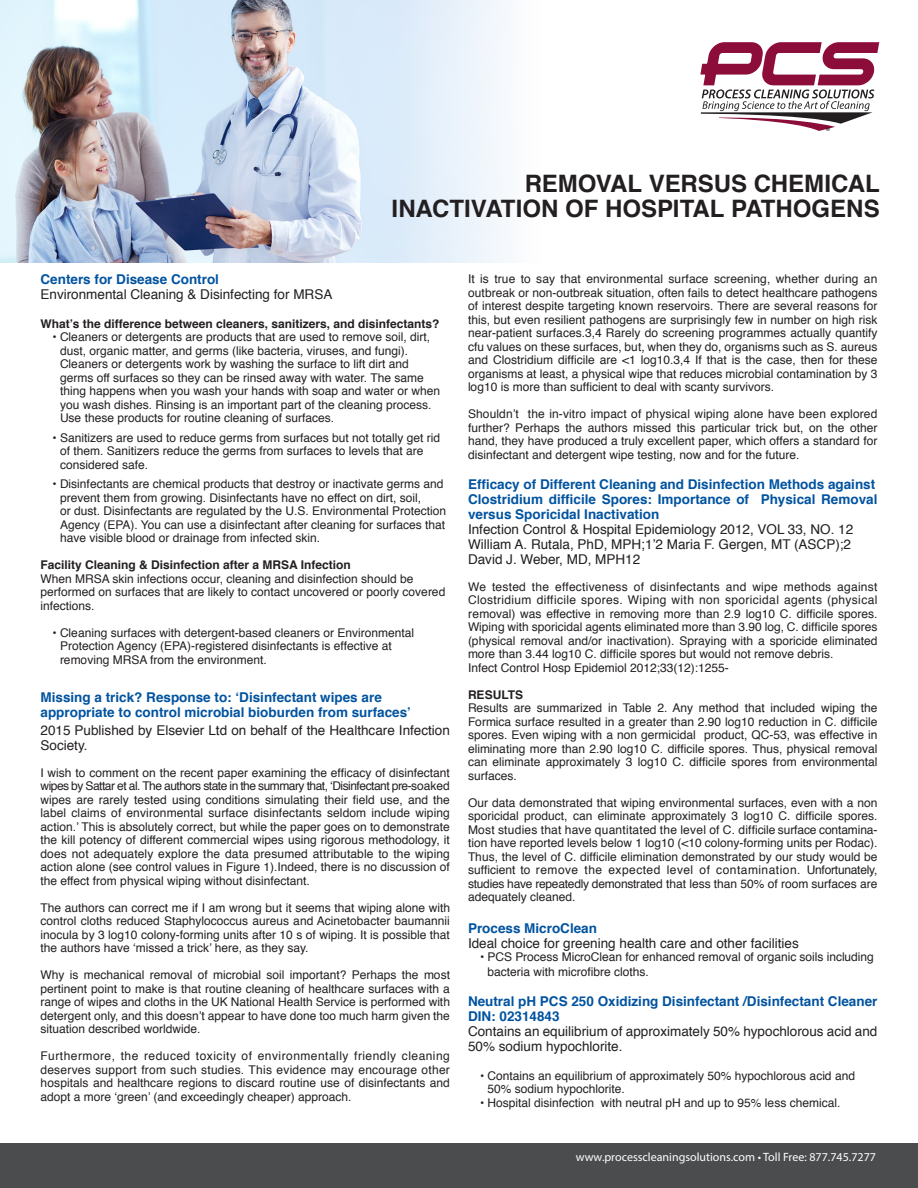
<style>
.page{position:relative;width:918px;height:1188px;background:#fff}
.page>*{position:absolute;margin:0;border:0;box-sizing:border-box;transform-origin:0 0}
.t1{font:700 24px "Helvetica";color:#231f20}
.t2{font:13.5px/15px "Helvetica";color:#231f20}
.t3{font:700 13.5px/15px "Helvetica";color:#0153a0}
.t4{font:12px/13.5px "Helvetica";color:#231f20;text-align:justify}
.t5{font:700 12px "Helvetica";color:#231f20}
.t6{font:12px "Myriad Pro";color:#fff}
.t7{font:italic 11.55px "Myriad Pro";color:#231f20}
</style>
<div class="page">
<div style="left:0;top:1143px;width:918px;height:45px;background:#4b4c4d"></div>
<svg style="left:700px;top:42px;width:179px;height:89px"></svg>
<img style="left:0;top:0;width:505px;height:262px">
<p class="t7" style="left:825px;top:124px;width:6px">®</p>
<p class="t1" style="left:525px;top:164px;width:356px">REMOVAL VERSUS CHEMICAL</p>
<p class="t1" style="left:392px;top:190px;width:490px">INACTIVATION OF HOSPITAL PATHOGENS</p>
<p class="t3" style="left:40px;top:272px;width:180px">Centers for Disease Control</p>
<p class="t2" style="left:40px;top:288px;width:293px">Environmental Cleaning &amp; Disinfecting for MRSA</p>
<p class="t5" style="left:40px;top:314px;width:401px">What’s the difference between cleaners, sanitizers, and disinfectants?</p>
<p class="t4" style="left:60px;top:331px;width:372px;text-indent:-8px">• Cleaners or detergents are products that are used to remove soil, dirt, dust, organic matter, and germs (like bacteria, viruses, and fungi).</p>
<p class="t4" style="left:60px;top:358px;width:350px">Cleaners or detergents work by washing the surface to lift dirt and</p>
<p class="t4" style="left:60px;top:371px;width:382px;text-align:left">germs off surfaces so they can be rinsed away with water. The same thing happens when you wash your hands with soap and water or when you wash dishes. Rinsing is an important part of the cleaning process.<br>Use these products for routine cleaning of surfaces.</p>
<p class="t4" style="left:60px;top:431px;width:382px;text-align:left;text-indent:-8px">• Sanitizers are used to reduce germs from surfaces but not totally get rid of them. Sanitizers reduce the germs from surfaces to levels that are considered safe.</p>
<p class="t4" style="left:60px;top:478px;width:385px;text-indent:-8px">• Disinfectants are chemical products that destroy or inactivate germs and prevent them from growing. Disinfectants have no effect on dirt, soil,</p>
<p class="t4" style="left:60px;top:505px;width:388px">or dust. Disinfectants are regulated by the U.S. Environmental Protection Agency (EPA). You can use a disinfectant after cleaning for surfaces that have visible blood or drainage from infected skin.</p>
<p class="t5" style="left:40px;top:556px;width:312px">Facility Cleaning &amp; Disinfection after a MRSA Infection</p>
<p class="t4" style="left:40px;top:572px;width:406px;text-align:left">When MRSA skin infections occur, cleaning and disinfection should be performed on surfaces that are likely to contact uncovered or poorly covered infections.</p>
<p class="t4" style="left:60px;top:626px;width:356px;text-align:left;text-indent:-8px">• Cleaning surfaces with detergent-based cleaners or Environmental<br>Protection Agency (EPA)-registered disinfectants is effective at removing MRSA from the environment.</p>
<p class="t3" style="left:40px;top:690px;width:343px">Missing a trick? Response to: ‘Disinfectant wipes are</p>
<p class="t3" style="left:40px;top:705px;width:372px">appropriate to control microbial bioburden from surfaces’</p>
<p class="t2" style="left:40px;top:723px;width:411px">2015 Published by Elsevier Ltd on behalf of the Healthcare Infection<br>Society.</p>
<p class="t4" style="left:40px;top:766px;width:411px">I wish to comment on the recent paper examining the efficacy of disinfectant wipes by Sattar et al. The authors state in the summary that, ‘Disinfectant pre-soaked wipes are rarely tested using conditions simulating their field use, and the label claims of environmental surface disinfectants seldom include wiping action.’ This is absolutely correct, but while the paper goes on to demonstrate the kill potency of different commercial wipes using rigorous methodology, it does not adequately explore the data presumed attributable to the wiping action alone (see control values in Figure 1).Indeed, there is no discussion of the effect from physical wiping without disinfectant.</p>
<p class="t4" style="left:40px;top:901px;width:411px">The authors can correct me if I am wrong but it seems that wiping alone with control cloths reduced Staphylococcus aureus and Acinetobacter baumannii inocula by 3 log10 colony-forming units after 10 s of wiping. It is possible that the authors have ‘missed a trick’ here, as they say.</p>
<p class="t4" style="left:40px;top:969px;width:411px">Why is mechanical removal of microbial soil important? Perhaps the most pertinent point to make is that routine cleaning of healthcare surfaces with a range of wipes and cloths in the UK National Health Service is performed with detergent only, and this doesn’t appear to have done too much harm given the situation described worldwide.</p>
<p class="t4" style="left:40px;top:1050px;width:411px">Furthermore, the reduced toxicity of environmentally friendly cleaning deserves support from such studies. This evidence may encourage other hospitals and healthcare regions to discard routine use of disinfectants and adopt a more ‘green’ (and exceedingly cheaper) approach.</p>
<p class="t4" style="left:468px;top:273px;width:411px">It is true to say that environmental surface screening, whether during an outbreak or non-outbreak situation, often fails to detect healthcare pathogens of interest despite targeting known reservoirs. There are several reasons for this, but even resilient pathogens are surprisingly few in number on high risk near-patient surfaces.3,4 Rarely do screening programmes actually quantify cfu values on these surfaces, but, when they do, organisms such as S. aureus and Clostridium difficile are &lt;1 log10.3,4 If that is the case, then for these organisms at least, a physical wipe that reduces microbial contamination by 3 log10 is more than sufficient to deal with scanty survivors.</p>
<p class="t4" style="left:468px;top:408px;width:411px">Shouldn’t the in-vitro impact of physical wiping alone have been explored further? Perhaps the authors missed this particular trick but, on the other hand, they have produced a truly excellent paper, which offers a standard for disinfectant and detergent wipe testing, now and for the future.</p>
<p class="t3" style="left:468px;top:477px;width:409px">Efficacy of Different Cleaning and Disinfection Methods against</p>
<p class="t3" style="left:468px;top:492px;width:411px">Clostridium difficile Spores: Importance of Physical Removal versus Sporicidal Inactivation</p>
<p class="t2" style="left:468px;top:522px;width:387px">Infection Control &amp; Hospital Epidemiology 2012, VOL 33, NO. 12</p>
<p class="t2" style="left:468px;top:537px;width:385px">William A. Rutala, PhD, MPH;1’2 Maria F. Gergen, MT (ASCP);2</p>
<p class="t2" style="left:468px;top:552px;width:174px">David J. Weber, MD, MPH12</p>
<p class="t4" style="left:468px;top:580px;width:411px">We tested the effectiveness of disinfectants and wipe methods against Clostridium difficile spores. Wiping with non sporicidal agents (physical removal) was effective in removing more than 2.9 log10 C. difficile spores.<br>Wiping with sporicidal agents eliminated more than 3.90 log, C. difficile spores (physical removal and/or inactivation). Spraying with a sporicide eliminated more than 3.44 log10 C. difficile spores but would not remove debris.</p>
<p class="t4" style="left:468px;top:661px;width:262px">Infect Control Hosp Epidemiol 2012;33(12):1255-</p>
<p class="t5" style="left:468px;top:685px;width:57px">RESULTS</p>
<p class="t4" style="left:468px;top:702px;width:411px">Results are summarized in Table 2. Any method that included wiping the Formica surface resulted in a greater than 2.90 log10 reduction in C. difficile spores. Even wiping with a non germicidal product, QC-53, was effective in eliminating more than 2.90 log10 C. difficile spores. Thus, physical removal can eliminate approximately 3 log10 C. difficile spores from environmental surfaces.</p>
<p class="t4" style="left:468px;top:796px;width:411px">Our data demonstrated that wiping environmental surfaces, even with a non sporicidal product, can eliminate approximately 3 log10 C. difficile spores.<br>Most studies that have quantitated the level of C. difficile surface contamina&shy;tion have reported levels below 1 log10 (&lt;10 colony-forming units per Rodac).<br>Thus, the level of C. difficile elimination demonstrated by our study would be sufficient to remove the expected level of contamination. Unfortunately, studies have repeatedly demonstrated that less than 50% of room surfaces are adequately cleaned.</p>
<p class="t3" style="left:468px;top:921px;width:131px">Process MicroClean</p>
<p class="t2" style="left:468px;top:936px;width:332px">Ideal choice for greening health care and other facilities</p>
<p class="t4" style="left:488px;top:950px;width:388px;line-height:15px;text-indent:-8px">• PCS Process MicroClean for enhanced removal of organic soils including bacteria with microfibre cloths.</p>
<p class="t3" style="left:468px;top:994px;width:411px">Neutral pH PCS 250 Oxidizing Disinfectant /Disinfectant Cleaner<br>DIN: 02314843</p>
<p class="t2" style="left:468px;top:1024px;width:411px">Contains an equilibrium of approximately 50% hypochlorous acid and<br>50% sodium hypochlorite.</p>
<p class="t4" style="left:480px;top:1069px;width:377px">• Contains an equilibrium of approximately 50% hypochlorous acid and</p>
<p class="t4" style="left:488px;top:1083px;width:139px">50% sodium hypochlorite.</p>
<p class="t4" style="left:480px;top:1096px;width:362px">• Hospital disinfection with neutral pH and up to 95% less chemical.</p>
<p class="t6" style="left:576px;top:1150px;width:302px">www.processcleaningsolutions.com • Toll Free: 877.745.7277</p>
</div>
